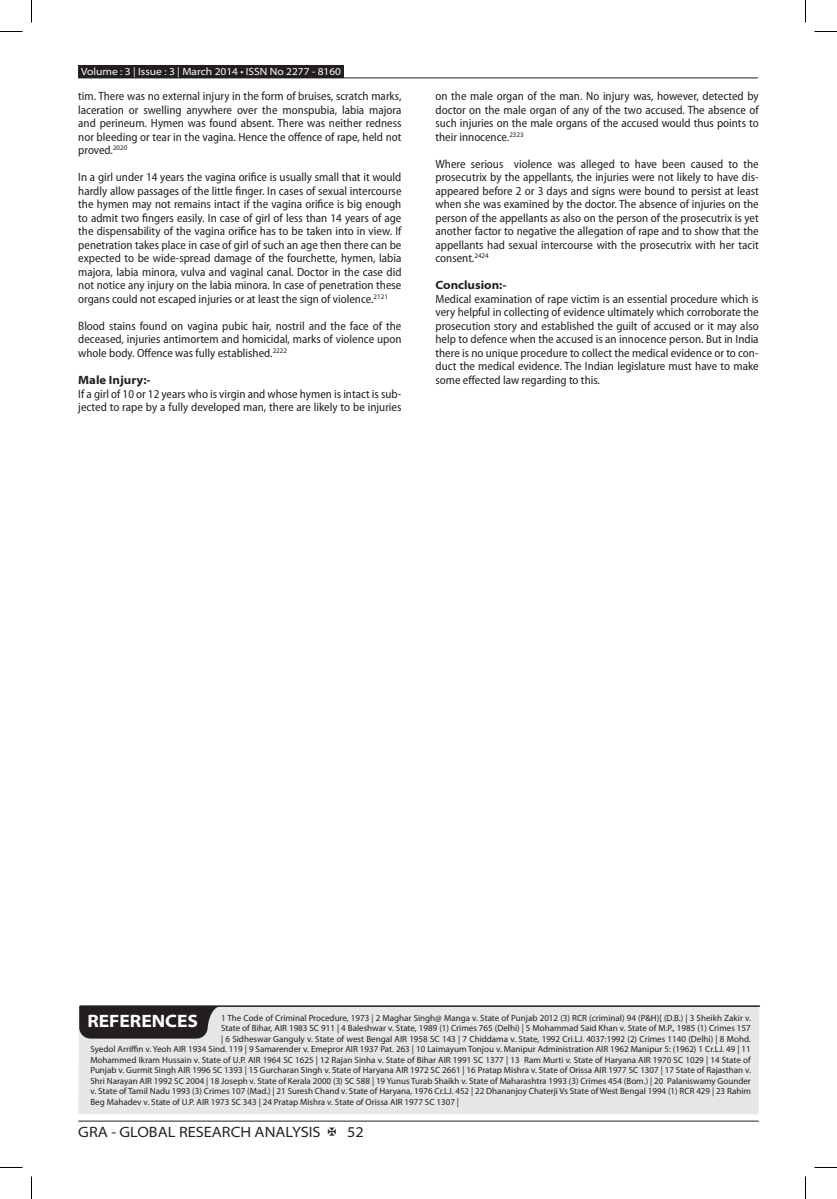
<style>
.page{position:relative;width:837px;height:1199px;background:#fff}
.page>*{position:absolute;margin:0;border:0;box-sizing:border-box;transform-origin:0 0}
.GRA_Bold{font:700 semi-expanded 18px "Myriad Pro";color:#fff}
.t1{font:semi-expanded 15px "Myriad Pro";color:#231f20}
.GRA_Body_Text{font:semi-condensed 12px/13.5px "Myriad Pro";color:#231f20;text-align:justify}
.GRA_Bold-2{font:700 semi-expanded 12px "Myriad Pro";color:#231f20}
.t2{font:semi-expanded 10.5px "Myriad Pro";color:#fff}
.t3{font:9px "Myriad Pro";color:#231f20}
</style>
<div class="page">
<hr style="left:78px;top:1120px;width:681px;height:1px;background:#231f20">
<div style="left:78px;top:65px;width:266px;height:13px;background:#231f20"></div>
<hr style="left:78px;top:78px;width:680px;height:1px;background:#231f20">
<div style="left:78px;top:1006px;width:681px;height:108px;background:#e6e7e9"></div>
<hr style="left:80px;top:1005px;width:679px;height:1px;background:#231f20">
<svg style="left:79px;top:1005px;width:142px;height:33px;background:#363233"></svg>
<svg style="left:0;top:31px;width:22px;height:1px"></svg>
<svg style="left:814px;top:31px;width:23px;height:1px"></svg>
<svg style="left:0;top:1167px;width:22px;height:1px"></svg>
<svg style="left:814px;top:1167px;width:23px;height:1px"></svg>
<svg style="left:31px;top:0;width:1px;height:22px"></svg>
<svg style="left:31px;top:1176px;width:1px;height:22px"></svg>
<svg style="left:805px;top:0;width:1px;height:22px"></svg>
<svg style="left:805px;top:1176px;width:1px;height:22px"></svg>
<p class="t2" style="left:81px;top:65px;width:261px">Volume : 3 | Issue : 3 | March 2014 • ISSN No 2277 - 8160</p>
<p class="GRA_Body_Text" style="left:78px;top:90px;width:325px">tim. There was no external injury in the form of bruises, scratch marks, laceration or swelling anywhere over the monspubia, labia majora and perineum. Hymen was found absent. There was neither redness nor bleeding or tear in the vagina. Hence the offence of rape, held not proved.<sup>2020</sup></p>
<p class="GRA_Body_Text" style="left:78px;top:171px;width:325px">In a girl under 14 years the vagina orifice is usually small that it would hardly allow passages of the little finger. In cases of sexual intercourse the hymen may not remains intact if the vagina orifice is big enough to admit two fingers easily. In case of girl of less than 14 years of age the dispensability of the vagina orifice has to be taken into in view. If penetration takes place in case of girl of such an age then there can be expected to be wide-spread damage of the fourchette, hymen, labia majora, labia minora, vulva and vaginal canal. Doctor in the case did not notice any injury on the labia minora. In case of penetration these organs could not escaped injuries or at least the sign of violence.<sup>2121</sup></p>
<p class="GRA_Body_Text" style="left:78px;top:319px;width:325px">Blood stains found on vagina pubic hair, nostril and the face of the deceased, injuries antimortem and homicidal, marks of violence upon whole body. Offence was fully established.<sup>2222</sup></p>
<p class="GRA_Bold-2" style="left:78px;top:373px;width:74px">Male Injury:-</p>
<p class="GRA_Body_Text" style="left:78px;top:387px;width:325px">If a girl of 10 or 12 years who is virgin and whose hymen is intact is sub&shy;jected to rape by a fully developed man, there are likely to be injuries</p>
<p class="GRA_Body_Text" style="left:435px;top:90px;width:325px">on the male organ of the man. No injury was, however, detected by doctor on the male organ of any of the two accused. The absence of such injuries on the male organs of the accused would thus points to their innocence.<sup>2323</sup></p>
<p class="GRA_Body_Text" style="left:435px;top:157px;width:325px">Where serious violence was alleged to have been caused to the prosecutrix by the appellants, the injuries were not likely to have dis&shy;appeared before 2 or 3 days and signs were bound to persist at least when she was examined by the doctor. The absence of injuries on the person of the appellants as also on the person of the prosecutrix is yet another factor to negative the allegation of rape and to show that the appellants had sexual intercourse with the prosecutrix with her tacit consent.<sup>2424</sup></p>
<p class="GRA_Bold-2" style="left:435px;top:278px;width:73px">Conclusion:-</p>
<p class="GRA_Body_Text" style="left:435px;top:292px;width:325px">Medical examination of rape victim is an essential procedure which is very helpful in collecting of evidence ultimately which corroborate the prosecution story and established the guilt of accused or it may also help to defence when the accused is an innocence person. But in India there is no unique procedure to collect the medical evidence or to con&shy;duct the medical evidence. The Indian legislature must have to make some effected law regarding to this.</p>
<p class="GRA_Bold" style="left:87px;top:1011px;width:112px">REFERENCES</p>
<p class="t3" style="left:221px;top:1012px;width:531px">1 The Code of Criminal Procedure, 1973 | 2 Maghar Singh@ Manga v. State of Punjab 2012 (3) RCR (criminal) 94 (P&amp;H)[ (D.B.) | 3 Sheikh Zakir v.</p>
<p class="t3" style="left:221px;top:1023px;width:531px">State of Bihar, AIR 1983 SC 911 | 4 Baleshwar v. State, 1989 (1) Crimes 765 (Delhi) | 5 Mohammad Said Khan v. State of M.P., 1985 (1) Crimes 157</p>
<p class="t3" style="left:221px;top:1033px;width:531px">| 6 Sidheswar Ganguly v. State of west Bengal AIR 1958 SC 143 | 7 Chiddama v. State, 1992 Cri.LJ. 4037:1992 (2) Crimes 1140 (Delhi) | 8 Mohd.</p>
<p class="t3" style="left:90px;top:1044px;width:662px">Syedol Arriffin v. Yeoh AIR 1934 Sind. 119 | 9 Samarender v. Emepror AIR 1937 Pat. 263 | 10 Laimayum Tonjou v. Manipur Administration AIR 1962 Manipur 5: (1962) 1 Cr.LJ. 49 | 11</p>
<p class="t3" style="left:90px;top:1054px;width:662px">Mohammed Ikram Hussain v. State of U.P. AIR 1964 SC 1625 | 12 Rajan Sinha v. State of Bihar AIR 1991 SC 1377 | 13 Ram Murti v. State of Haryana AIR 1970 SC 1029 | 14 State of</p>
<p class="t3" style="left:90px;top:1065px;width:662px">Punjab v. Gurmit Singh AIR 1996 SC 1393 | 15 Gurcharan Singh v. State of Haryana AIR 1972 SC 2661 | 16 Pratap Mishra v. State of Orissa AIR 1977 SC 1307 | 17 State of Rajasthan v.</p>
<p class="t3" style="left:90px;top:1075px;width:662px">Shri Narayan AIR 1992 SC 2004 | 18 Joseph v. State of Kerala 2000 (3) SC 588 | 19 Yunus Turab Shaikh v. State of Maharashtra 1993 (3) Crimes 454 (Bom.) | 20 Palaniswamy Gounder</p>
<p class="t3" style="left:90px;top:1086px;width:662px">v. State of Tamil Nadu 1993 (3) Crimes 107 (Mad.) | 21 Suresh Chand v. State of Haryana, 1976 Cr.LJ. 452 | 22 Dhananjoy Chaterji Vs State of West Bengal 1994 (1) RCR 429 | 23 Rahim</p>
<p class="t3" style="left:90px;top:1096px;width:370px">Beg Mahadev v. State of U.P. AIR 1973 SC 343 | 24 Pratap Mishra v. State of Orissa AIR 1977 SC 1307 |</p>
<p class="t1" style="left:78px;top:1123px;width:244px">GRA - GLOBAL RESEARCH ANALYSIS</p>
<p class="t1" style="left:347px;top:1123px;width:18px">52</p>
</div>
